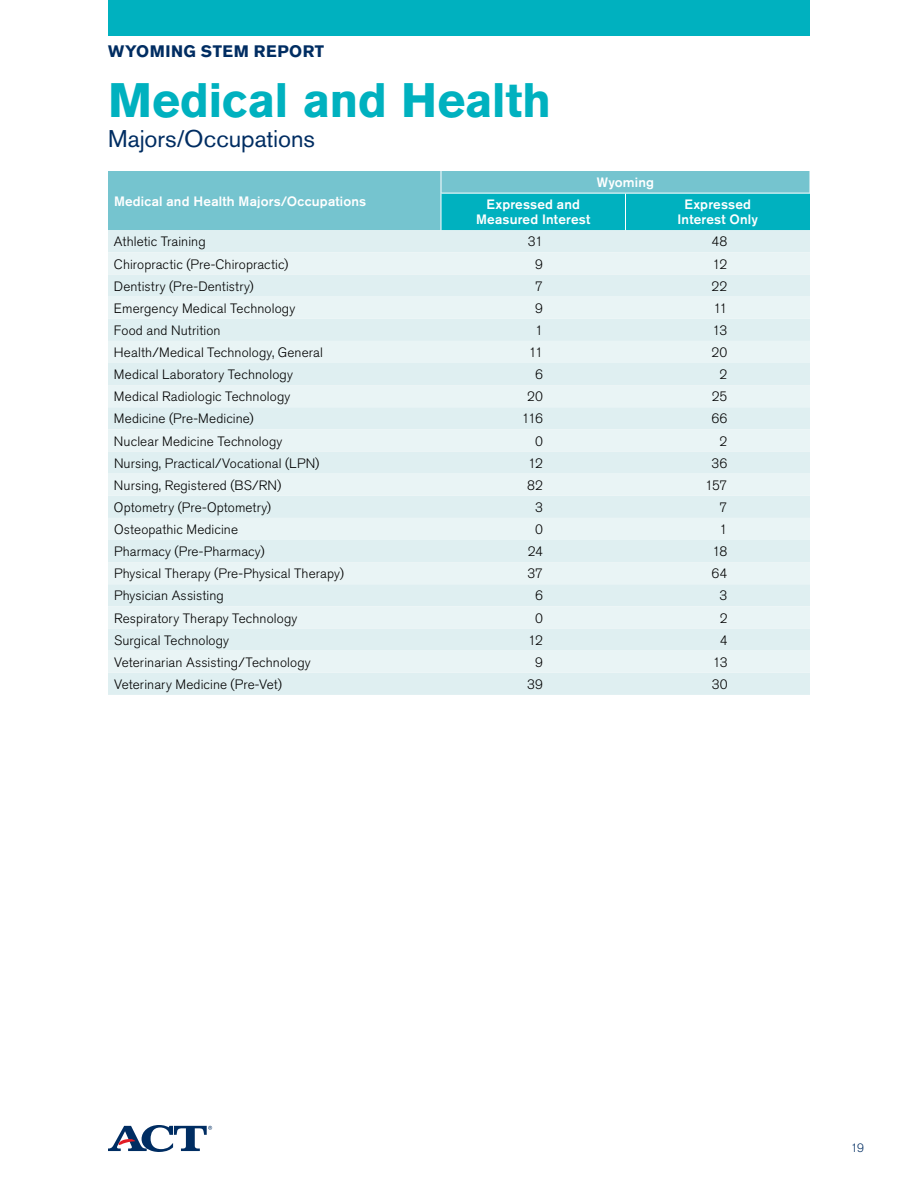
<style>
.page{position:relative;width:918px;height:1188px;background:#fff}
.page>*{position:absolute;margin:0;border:0;box-sizing:border-box;transform-origin:0 0}
.t1{font:700 48px "Akzidenz Grotesk Std";letter-spacing:-.01em;color:#00b1bf}
.t2{font:24px "Akzidenz Grotesk Std";letter-spacing:-.005em;color:#002d62}
.t3{font:700 16.5px "Akzidenz Grotesk Std";letter-spacing:.03em;color:#002d62}
.t4{font:300 13.5px "Akzidenz Grotesk Std";letter-spacing:.01em;color:#000}
.t5{font:500 13.5px/15px "Akzidenz Grotesk Std";letter-spacing:.01em;color:#fff;text-align:center}
.t6{font:300 12px "Akzidenz Grotesk Std";color:#002d62}
</style>
<div class="page">
<svg style="left:108px;top:1125px;width:104px;height:27px"></svg>
<div style="left:108px;top:0;width:702px;height:36px;background:#00b1bf"></div>
<div style="left:108px;top:230px;width:702px;height:465px;background:#dfeff1"></div>
<svg style="left:108px;top:252px;width:702px;height:421px;background:#e4f1f3"></svg>
<svg style="left:108px;top:171px;width:702px;height:59px;background:#50beca"></svg>
<hr style="left:441px;top:193px;width:1px;height:37px;background:#fff">
<hr style="left:441px;top:193px;width:185px;height:1px;background:#fff">
<hr style="left:626px;top:193px;width:184px;height:1px;background:#fff">
<p class="t3" style="left:108px;top:42px;width:206px">Wyoming STEM Report</p>
<h1 class="t1" style="left:108px;top:73px;width:445px">Medical and Health</h1>
<h2 class="t2" style="left:108px;top:124px;width:208px">Majors/Occupations</h2>
<p class="t5" style="left:597px;top:175px;width:59px">Wyoming</p>
<p class="t5" style="left:114px;top:193px;width:254px">Medical and Health Majors/Occupations</p>
<p class="t5" style="left:476px;top:197px;width:116px">Expressed and<br>Measured Interest</p>
<p class="t5" style="left:678px;top:197px;width:82px">Expressed<br>Interest Only</p>
<p class="t4" style="left:114px;top:234px;width:93px">Athletic Training</p>
<p class="t4" style="left:528px;top:234px;width:17px">31</p>
<p class="t4" style="left:711px;top:234px;width:18px">48</p>
<p class="t4" style="left:114px;top:256px;width:176px">Chiropractic (Pre-Chiropractic)</p>
<p class="t4" style="left:535px;top:256px;width:9px">9</p>
<p class="t4" style="left:713px;top:256px;width:16px">12</p>
<p class="t4" style="left:114px;top:278px;width:141px">Dentistry (Pre-Dentistry)</p>
<p class="t4" style="left:535px;top:278px;width:9px">7</p>
<p class="t4" style="left:712px;top:278px;width:17px">22</p>
<p class="t4" style="left:114px;top:301px;width:183px">Emergency Medical Technology</p>
<p class="t4" style="left:535px;top:301px;width:9px">9</p>
<p class="t4" style="left:713px;top:301px;width:16px">11</p>
<p class="t4" style="left:114px;top:323px;width:108px">Food and N utrition</p>
<p class="t4" style="left:535px;top:323px;width:9px">1</p>
<p class="t4" style="left:713px;top:323px;width:16px">13</p>
<p class="t4" style="left:114px;top:345px;width:211px">H ealth/Medical Technology, General</p>
<p class="t4" style="left:529px;top:345px;width:16px">11</p>
<p class="t4" style="left:712px;top:345px;width:17px">20</p>
<p class="t4" style="left:114px;top:367px;width:181px">Medical Laboratory Technology</p>
<p class="t4" style="left:535px;top:367px;width:9px">6</p>
<p class="t4" style="left:720px;top:367px;width:9px">2</p>
<p class="t4" style="left:114px;top:389px;width:178px">Medical Radiologic Technology</p>
<p class="t4" style="left:527px;top:389px;width:17px">20</p>
<p class="t4" style="left:712px;top:389px;width:17px">25</p>
<p class="t4" style="left:114px;top:411px;width:141px">Medicine (Pre-Medicine)</p>
<p class="t4" style="left:522px;top:411px;width:23px">116</p>
<p class="t4" style="left:712px;top:411px;width:17px">66</p>
<p class="t4" style="left:114px;top:433px;width:170px">N uclear Medicine Technology</p>
<p class="t4" style="left:535px;top:433px;width:9px">0</p>
<p class="t4" style="left:720px;top:433px;width:9px">2</p>
<p class="t4" style="left:114px;top:455px;width:207px">N ursing, Practical/Vocational (LPN)</p>
<p class="t4" style="left:528px;top:455px;width:16px">12</p>
<p class="t4" style="left:712px;top:455px;width:17px">36</p>
<p class="t4" style="left:114px;top:478px;width:169px">N ursing, Registered (BS/RN)</p>
<p class="t4" style="left:527px;top:478px;width:17px">82</p>
<p class="t4" style="left:705px;top:478px;width:24px">157</p>
<p class="t4" style="left:114px;top:500px;width:159px">Optometry (Pre-Optometry)</p>
<p class="t4" style="left:535px;top:500px;width:9px">3</p>
<p class="t4" style="left:720px;top:500px;width:9px">7</p>
<p class="t4" style="left:114px;top:522px;width:126px">Osteopathic Medicine</p>
<p class="t4" style="left:535px;top:522px;width:9px">0</p>
<p class="t4" style="left:720px;top:522px;width:9px">1</p>
<p class="t4" style="left:114px;top:544px;width:152px">Pharmacy (Pre-Pharmacy)</p>
<p class="t4" style="left:528px;top:544px;width:17px">24</p>
<p class="t4" style="left:713px;top:544px;width:16px">18</p>
<p class="t4" style="left:114px;top:566px;width:231px">Physical Therapy (Pre-Physical Therapy)</p>
<p class="t4" style="left:527px;top:566px;width:17px">37</p>
<p class="t4" style="left:712px;top:566px;width:17px">64</p>
<p class="t4" style="left:114px;top:588px;width:111px">Physician Assisting</p>
<p class="t4" style="left:535px;top:588px;width:9px">6</p>
<p class="t4" style="left:720px;top:588px;width:9px">3</p>
<p class="t4" style="left:114px;top:610px;width:185px">Respiratory Therapy Technology</p>
<p class="t4" style="left:535px;top:610px;width:9px">0</p>
<p class="t4" style="left:720px;top:610px;width:9px">2</p>
<p class="t4" style="left:114px;top:632px;width:117px">Surgical Technology</p>
<p class="t4" style="left:528px;top:632px;width:16px">12</p>
<p class="t4" style="left:720px;top:632px;width:9px">4</p>
<p class="t4" style="left:114px;top:655px;width:198px">Veterinarian Assisting/Technology</p>
<p class="t4" style="left:535px;top:655px;width:9px">9</p>
<p class="t4" style="left:713px;top:655px;width:16px">13</p>
<p class="t4" style="left:114px;top:677px;width:169px">Veterinary Medicine (Pre-Vet)</p>
<p class="t4" style="left:527px;top:677px;width:17px">39</p>
<p class="t4" style="left:712px;top:677px;width:17px">30</p>
<p class="t6" style="left:851px;top:1141px;width:15px">19</p>
</div>
